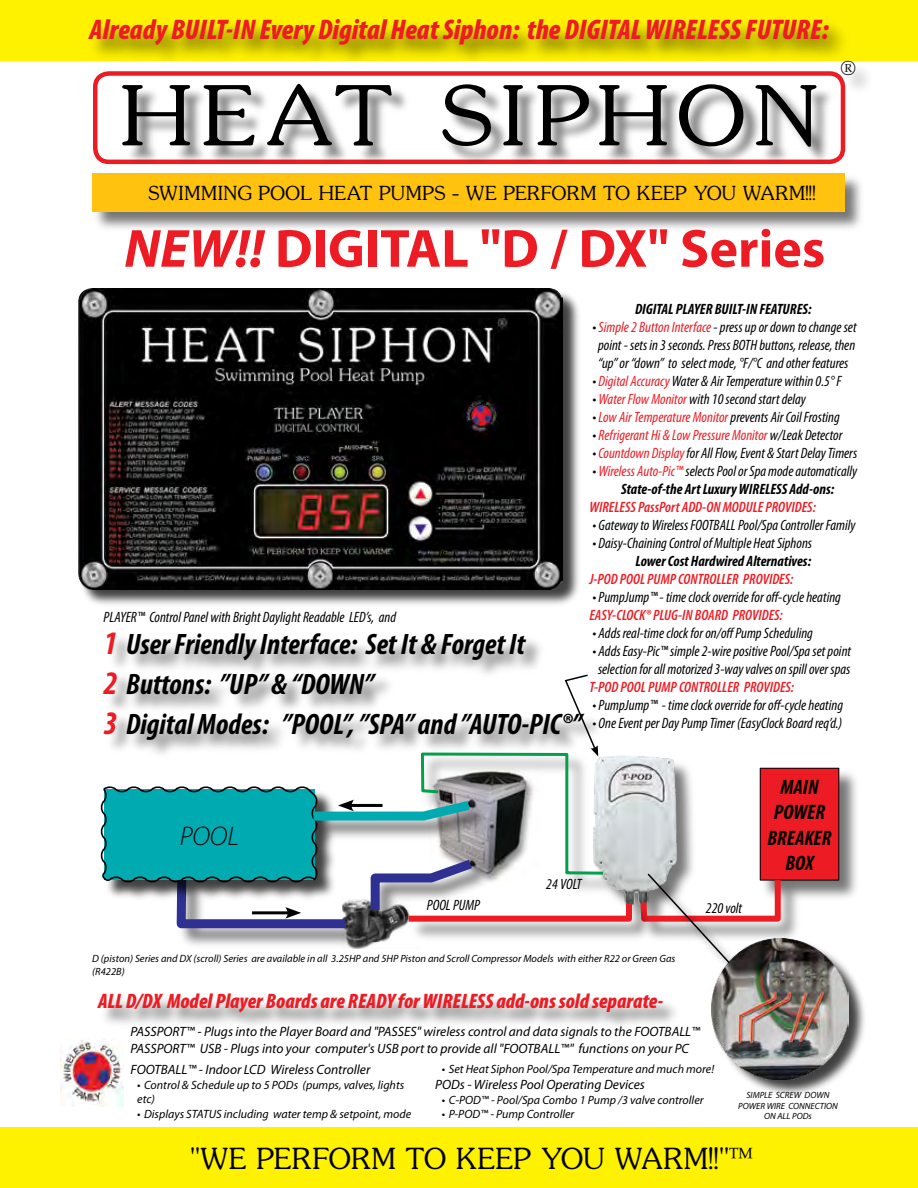
<style>
.page{position:relative;width:918px;height:1188px;background:#fff}
.page>*{position:absolute;margin:0;border:0;box-sizing:border-box;transform-origin:0 0}
.t1{font:300 76.5px "Souvenir";letter-spacing:.06em;color:#000;scale:1.1 1}
.t2{font:700 54px "Myriad Pro";color:#ed1c24}
.t3{font:italic 700 condensed 29.7px/39.6px "Myriad Pro";color:#000}
.t4{font:italic 900 condensed 28.5px "Myriad Pro";color:#ed1c24}
.t5{font:300 27px "Souvenir";color:#000}
.t6{font:italic 300 27px "Myriad Pro";color:#000}
.t7{font:italic 900 condensed 21px "Myriad Pro";color:#ed1c24}
.t8{font:italic 700 condensed 21px/25.2px "Myriad Pro";color:#000;text-align:center}
.t9{font:300 18px "Souvenir";letter-spacing:-.01em;color:#000}
.t10{font:italic condensed 15px/18px "Myriad Pro";color:#000;text-align:center}
.t11{font:italic 700 condensed 15px/18px "Myriad Pro";color:#000;text-align:center}
.t12{font:italic 600 condensed 15px "Myriad Pro";color:#ed1c24}
.t13{font:italic condensed 15px "Myriad Pro";color:#ed1c24}
.t14{font:italic 13.5px/16.2px "Myriad Pro";color:#000}
.t15{font:italic 12px/14.4px "Myriad Pro";color:#000}
.t16{font:italic 10.5px/12.6px "Myriad Pro";color:#000}
.t17{font:italic 9px/10.8px "Myriad Pro";color:#000}
.s1{font-style:italic}
.s2{color:#ed1c24}
.s3{color:#000}
.s4{font-weight:400}
.s5{font-weight:400;color:#ed1c24}
.s6{font-size:33px;color:#ed1c24}
</style>
<div class="page">
<div style="left:1px;top:1px;width:916px;height:59px;background:#fff200"></div>
<div style="left:0;top:0;width:918px;height:61px;border:2px solid #fff200"></div>
<div style="left:0;top:1128px;width:918px;height:60px;background:#fff200"></div>
<hr style="left:0;top:1127px;width:1px;height:61px;background:#fff200">
<div style="left:87px;top:16px;width:765px;height:52px;background:#000;opacity:.54"></div>
<img style="left:61px;top:1040px;width:63px;height:66px">
<div style="left:714px;top:940px;width:155px;height:158px;background:#000;opacity:.75"></div>
<div style="left:80px;top:290px;width:503px;height:317px;background:#000;opacity:.75"></div>
<div style="left:104px;top:633px;width:500px;height:128px;background:#000;opacity:.54"></div>
<img style="left:78px;top:288px;width:485px;height:301px">
<div style="left:760px;top:768px;width:101px;height:134px;background:#000;opacity:.54"></div>
<div style="left:760px;top:768px;width:79px;height:112px;background:#ed1c24"></div>
<div style="left:641px;top:880px;width:162px;height:63px;background:#000;opacity:.54"></div>
<img style="left:711px;top:938px;width:138px;height:141px">
<div style="left:650px;top:876px;width:98px;height:105px;background:#000;opacity:.75"></div>
<svg style="left:100px;top:673px;width:684px;height:292px"></svg>
<div style="left:93px;top:71px;width:752px;height:93px;border:4px solid #ed1c24;border-radius:14px"></div>
<div style="left:93px;top:173px;width:773px;height:61px;background:#000;opacity:.54"></div>
<div style="left:92px;top:173px;width:752px;height:39px;background:#ffc20e"></div>
<div style="left:124px;top:85px;width:711px;height:82px;background:#000;opacity:.54"></div>
<div style="left:98px;top:994px;width:584px;height:39px;background:#000;opacity:.54"></div>
<div style="left:842px;top:61px;width:34px;height:35px;background:#000;opacity:.54"></div>
<h3 class="t4" style="left:89px;top:11px;width:741px">Already BUILT-IN Every Digital Heat Siphon: the DIGITAL WIRELESS FUTURE:</h3>
<h1 class="t1" style="left:119px;top:66px;width:132px">HEAT</h1>
<h1 class="t1" style="left:440px;top:66px;width:279px">SIPHON</h1>
<p class="t9" style="left:841px;top:57px;width:17px">®</p>
<p class="t9" style="left:148px;top:181px;width:669px">SWIMMING POOL HEAT PUMPS - WE PERFORM TO KEEP YOU WARM!!!</p>
<h2 class="t2" style="left:124px;top:213px;width:703px"><span class="s1">NEW!!</span> DIGITAL "D / DX" Series</h2>
<p class="t11" style="left:635px;top:300px;width:178px">DIGITAL PLAYER BUILT-IN FEATURES:</p>
<p class="t10" style="left:593px;top:318px;width:266px">• <span class="s2">Simple 2 Button Interface</span> - press up or down to change set point - sets in 3 seconds. Press BOTH buttons, release, then “up” or “down” to select mode, °F/°C and other features</p>
<p class="t10" style="left:593px;top:372px;width:250px">• <span class="s2">Digital Accuracy</span> Water &amp; Air Temperature within 0.5° F</p>
<p class="t10" style="left:593px;top:390px;width:215px">• <span class="s2">Water Flow Monitor</span> with 10 second start delay</p>
<p class="t10" style="left:593px;top:408px;width:249px">• <span class="s2">Low Air Temperature Monitor</span> prevents Air Coil Frosting</p>
<p class="t13" style="left:593px;top:426px;width:251px"><span class="s3">•</span> Refrigerant Hi &amp; Low Pressure Monitor <span class="s3">w/Leak Detector</span></p>
<p class="t10" style="left:593px;top:444px;width:266px">• <span class="s2">Countdown Display</span> for All Flow, Event &amp; Start Delay Timers</p>
<p class="t11" style="left:593px;top:462px;width:266px"><span class="s4">•</span> <span class="s5">Wireless Auto-Pic™</span> <span class="s4">selects Pool or Spa mode automatically<br></span>State-of-the Art Luxury WIRELESS Add-ons:</p>
<p class="t12" style="left:589px;top:498px;width:228px">WIRELESS PassPort ADD-ON MODULE PROVIDES:</p>
<p class="t10" style="left:593px;top:516px;width:264px">• Gateway to Wireless FOOTBALL Pool/Spa Controller Family</p>
<p class="t10" style="left:593px;top:534px;width:221px">• Daisy-Chaining Control of Multiple Heat Siphons</p>
<p class="t11" style="left:636px;top:552px;width:177px">Lower Cost Hardwired Alternatives:</p>
<p class="t12" style="left:589px;top:570px;width:206px">J-POD POOL PUMP CONTROLLER PROVIDES:</p>
<p class="t10" style="left:593px;top:588px;width:250px">• PumpJump™ - time clock override for off-cycle heating</p>
<p class="t12" style="left:589px;top:606px;width:195px">EASY-CLOCK® PLUG-IN BOARD PROVIDES:</p>
<p class="t10" style="left:593px;top:624px;width:222px">• Adds real-time clock for on/off Pump Scheduling</p>
<p class="t10" style="left:593px;top:642px;width:260px">• Adds Easy-Pic™ simple 2-wire positive Pool/Spa set point selection for all motorized 3-way valves on spill over spas</p>
<p class="t12" style="left:589px;top:678px;width:206px">T-POD POOL PUMP CONTROLLER PROVIDES:</p>
<p class="t10" style="left:593px;top:696px;width:252px">• PumpJump™ - time clock override for off-cycle heating</p>
<p class="t10" style="left:593px;top:714px;width:251px">• One Event per Day Pump Timer (EasyClock Board req’d.)</p>
<p class="t10" style="left:104px;top:607px;width:294px">PLAYER™ Control Panel with Bright Daylight Readable LED’s, and</p>
<h3 class="t3" style="left:104px;top:624px;width:480px"><span class="s6">1</span> User Friendly Interface: Set It &amp; Forget It<br><span class="s6">2</span> Buttons: ”UP” &amp; “DOWN”<br><span class="s6">3</span> Digital Modes: ”POOL”, ”SPA” and ”AUTO-PIC®”</h3>
<h3 class="t6" style="left:180px;top:819px;width:60px">POOL</h3>
<p class="t10" style="left:546px;top:874px;width:37px">24 VOLT</p>
<p class="t10" style="left:427px;top:896px;width:55px">POOL PUMP</p>
<p class="t10" style="left:706px;top:898px;width:38px">220 volt</p>
<p class="t16" style="left:92px;top:952px;width:585px">D (piston) Series and DX (scroll) Series are available in all 3.25HP and 5HP Piston and Scroll Compressor Models with either R22 or Green Gas (R422B)</p>
<h3 class="t7" style="left:98px;top:988px;width:566px">ALL D/DX Model Player Boards are READY for WIRELESS add-ons sold separate-</h3>
<p class="t14" style="left:131px;top:1024px;width:571px">PASSPOR T™ - Plugs into the Player Board and "PASSES" wireless control and data signals to the FOOTBALL™<br>PASSPORT™ USB - Plugs into your computer's USB port to provide all "FOOTBALL™" functions on your PC</p>
<h3 class="t8" style="left:768px;top:774px;width:65px">MAIN<br>POWER<br>BREAKER<br>BOX</h3>
<p class="t14" style="left:131px;top:1062px;width:242px">FOOTBALL™ - Indoor LCD Wireless Controller</p>
<p class="t15" style="left:137px;top:1077px;width:269px">• Control &amp; Schedule up to 5 PODs (pumps, valves, lights etc)</p>
<p class="t15" style="left:137px;top:1106px;width:275px">• Displays STATUS including water temp &amp; setpoint, mode</p>
<p class="t15" style="left:442px;top:1062px;width:274px">• Set Heat Siphon Pool/Spa Temperature and much more!</p>
<p class="t14" style="left:435px;top:1077px;width:211px">PODs - Wireless Pool Operating Devices</p>
<p class="t15" style="left:442px;top:1092px;width:264px">• C-POD™ - Pool/Spa Combo 1 Pump /3 valve controller</p>
<p class="t15" style="left:442px;top:1107px;width:134px">• P-POD™ - Pump Controller</p>
<p class="t17" style="left:738px;top:1089px;width:93px;text-indent:8px">SIMPLE SCREW DOWN<br>POWER WIRE CONNE</p>
<p class="t17" style="left:815px;top:1100px;width:15px">CTION</p>
<p class="t17" style="left:764px;top:1111px;width:49px">ON ALL PODs</p>
<h3 class="t5" style="left:191px;top:1141px;width:105px">"WE PERFORM</h3>
<h3 class="t5" style="left:405px;top:1141px;width:234px">TO KEEP YOU WARM</h3>
<h3 class="t5" style="left:709px;top:1141px;width:46px">!!"™</h3>
</div>
